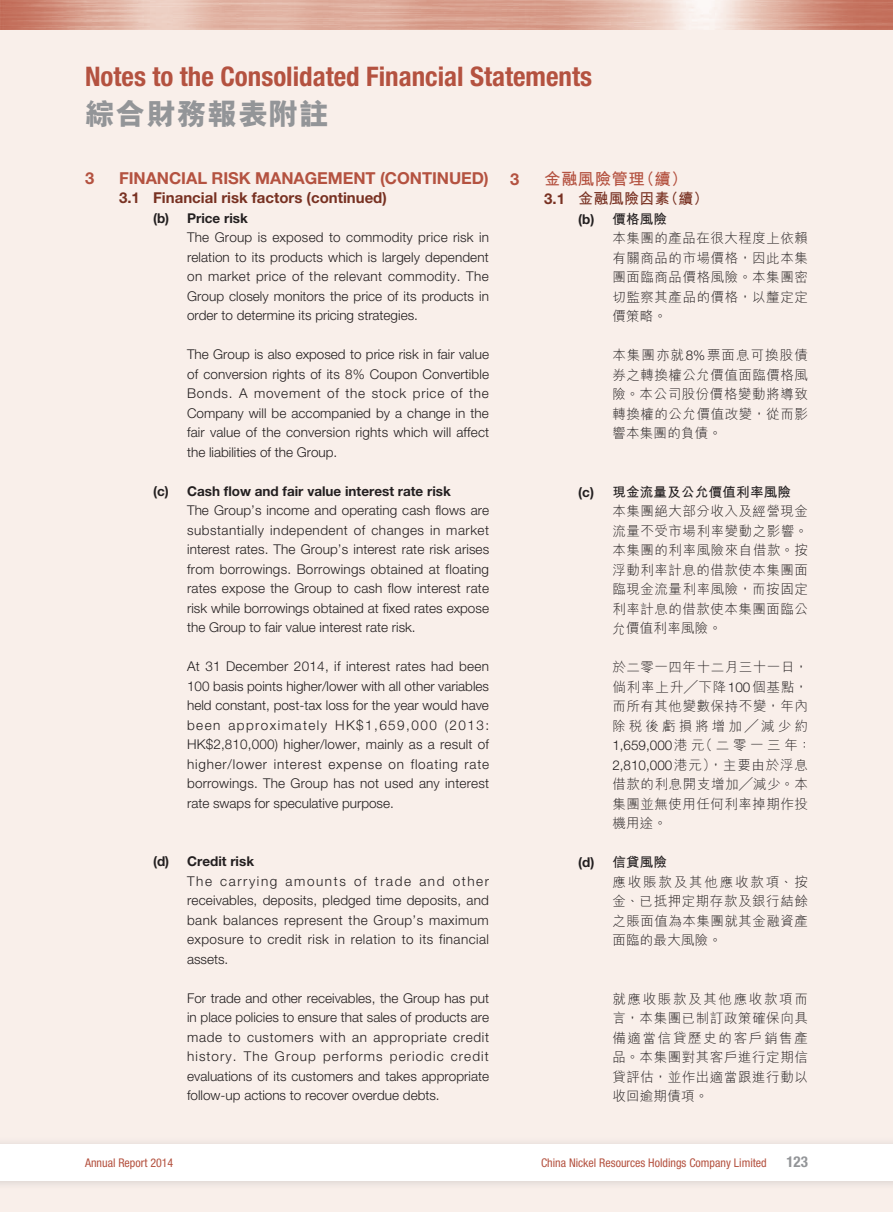
<style>
.page{position:relative;width:893px;height:1212px;background:#f9efea}
.page>*{position:absolute;margin:0;border:0;box-sizing:border-box;transform-origin:0 0}
.t1{font:800 30px "M Hei HK";letter-spacing:.02em;color:#939598}
.t2{font:700 condensed 27px "Helvetica Neue LT Std";color:#b45240}
._01_H1_E{font:700 16.5px "Helvetica Neue LT Std";letter-spacing:-.005em;color:#b45240}
._001_H1_C{font:700 16.5px "M Hei HK";letter-spacing:.02em;color:#b45240}
._001_H1_C-2{font:700 16.5px "Helvetica Neue LT Std";color:#b45240}
._02_H2_E{font:700 15px "Helvetica Neue LT Std";color:#783122}
._002_H2_C{font:700 15px "M Hei HK";letter-spacing:.02em;color:#783122}
.t3{font:700 condensed 15px "Helvetica Neue LT Std";color:#939598}
._00_txt_E{font:300 13.5px/19.5px "Helvetica Neue LT Std";color:#231f20;text-align:justify}
._000_txt_C{font:300 13.5px/19.5px "M Hei HK";letter-spacing:.04em;color:#231f20;text-align:justify}
._03_H3_E{font:700 13.5px "Helvetica Neue LT Std";color:#231f20}
._003_H3_C{font:700 13.5px "M Hei HK";letter-spacing:.02em;color:#231f20}
.t4{font:condensed 12px "Helvetica Neue LT Std";color:#b45240}
.s1{font-family:"Helvetica Neue LT Std"}
</style>
<div class="page">
<div style="left:0;top:1137px;width:893px;height:54px;background:#939598;opacity:.35"></div>
<div style="left:0;top:1144px;width:893px;height:36px;background:#fff"></div>
<img style="left:0;top:0;width:893px;height:30px">
<h2 class="t2" style="left:85px;top:60px;width:508px">Notes to the Consolidated Financial Statements</h2>
<h1 class="t1" style="left:85px;top:99px;width:246px">綜合財務報表附註</h1>
<p class="_01_H1_E" style="left:85px;top:168px;width:11px">3</p>
<p class="_01_H1_E" style="left:119px;top:168px;width:371px">FINANCIAL RISK MANAGEMENT (CONTINUED)</p>
<p class="_02_H2_E" style="left:119px;top:189px;width:269px">3.1 Financial risk factors (continued)</p>
<p class="_03_H3_E" style="left:153px;top:210px;width:96px">(b) Price risk</p>
<p class="_00_txt_E" style="left:187px;top:227px;width:303px">The Group is exposed to commodity price risk in relation to its products which is largely dependent on market price of the relevant commodity. The Group closely monitors the price of its products in order to determine its pricing strategies.</p>
<p class="_00_txt_E" style="left:187px;top:344px;width:304px">The Group is also exposed to price risk in fair value of conversion rights of its 8% Coupon Convertible Bonds. A movement of the stock price of the Company will be accompanied by a change in the fair value of the conversion rights which will affect the liabilities of the Group.</p>
<p class="_03_H3_E" style="left:153px;top:483px;width:299px">(c) Cash flow and fair value interest rate risk</p>
<p class="_00_txt_E" style="left:187px;top:500px;width:304px">The Group’s income and operating cash flows are substantially independent of changes in market interest rates. The Group’s interest rate risk arises from borrowings. Borrowings obtained at floating rates expose the Group to cash flow interest rate risk while borrowings obtained at fixed rates expose the Group to fair value interest rate risk.</p>
<p class="_00_txt_E" style="left:187px;top:656px;width:304px">At 31 December 2014, if interest rates had been 100 basis points higher/lower with all other variables held constant, post-tax loss for the year would have been approximately HK$1,659,000 (2013:<br>HK$2,810,000) higher/lower, mainly as a result of higher/lower interest expense on floating rate borrowings. The Group has not used any interest rate swaps for speculative purpose.</p>
<p class="_03_H3_E" style="left:153px;top:853px;width:102px">(d) Credit risk</p>
<p class="_00_txt_E" style="left:187px;top:871px;width:303px">The carrying amounts of trade and other receivables, deposits, pledged time deposits, and bank balances represent the Group’s maximum exposure to credit risk in relation to its financial assets.</p>
<p class="_00_txt_E" style="left:187px;top:988px;width:304px">For trade and other receivables, the Group has put in place policies to ensure that sales of products are made to customers with an appropriate credit history. The Group performs periodic credit evaluations of its customers and takes appropriate follow-up actions to recover overdue debts.</p>
<p class="_001_H1_C-2" style="left:510px;top:169px;width:11px">3</p>
<p class="_001_H1_C" style="left:544px;top:167px;width:145px">金融風險管理（續）</p>
<p class="_002_H2_C" style="left:544px;top:188px;width:166px"><span class="s1">3.1</span> 金融風險因素（續）</p>
<p class="_003_H3_C" style="left:578px;top:209px;width:90px"><span class="s1">(b)</span> 價格風險</p>
<p class="_000_txt_C" style="left:612px;top:228px;width:197px">本集團的產品在很大程度上依賴有關商品的市場價格，因此本集團面臨商品價格風險。本集團密切監察其產品的價格，以釐定定價策略。</p>
<p class="_000_txt_C" style="left:612px;top:345px;width:197px">本集團亦就<span class="s1">8%</span>票面息可換股債券之轉換權公允價值面臨價格風險。本公司股份價格變動將導致轉換權的公允價值改變，從而影響本集團的負債。</p>
<p class="_003_H3_C" style="left:578px;top:482px;width:214px"><span class="s1">(c)</span> 現金流量及公允價值利率風險</p>
<p class="_000_txt_C" style="left:612px;top:501px;width:197px">本集團絕大部分收入及經營現金流量不受市場利率變動之影響。本集團的利率風險來自借款。按浮動利率計息的借款使本集團面臨現金流量利率風險，而按固定利率計息的借款使本集團面臨公允價值利率風險。</p>
<p class="_000_txt_C" style="left:612px;top:657px;width:200px;text-align:left">於二零一四年十二月三十一日，倘利率上升╱下降<span class="s1">100</span>個基點，而所有其他變數保持不變，年內除稅後虧損將增加╱減少約<br><span class="s1">1,659,000</span>港元（二零一三年：<br><span class="s1">2,810,000</span>港元），主要由於浮息借款的利息開支增加╱減少。本集團並無使用任何利率掉期作投機用途。</p>
<p class="_003_H3_C" style="left:578px;top:853px;width:90px"><span class="s1">(d)</span> 信貸風險</p>
<p class="_000_txt_C" style="left:612px;top:872px;width:197px">應收賬款及其他應收款項、按金、已抵押定期存款及銀行結餘之賬面值為本集團就其金融資產面臨的最大風險。</p>
<p class="_000_txt_C" style="left:612px;top:989px;width:197px">就應收賬款及其他應收款項而言，本集團已制訂政策確保向具備適當信貸歷史的客戶銷售產品。本集團對其客戶進行定期信貸評估，並作出適當跟進行動以收回逾期債項。</p>
<p class="t4" style="left:85px;top:1155px;width:90px">Annual Report 2014</p>
<p class="t4" style="left:541px;top:1155px;width:227px">China Nickel Resources Holdings Company Limited</p>
<p class="t3" style="left:786px;top:1152px;width:23px">123</p>
</div>
